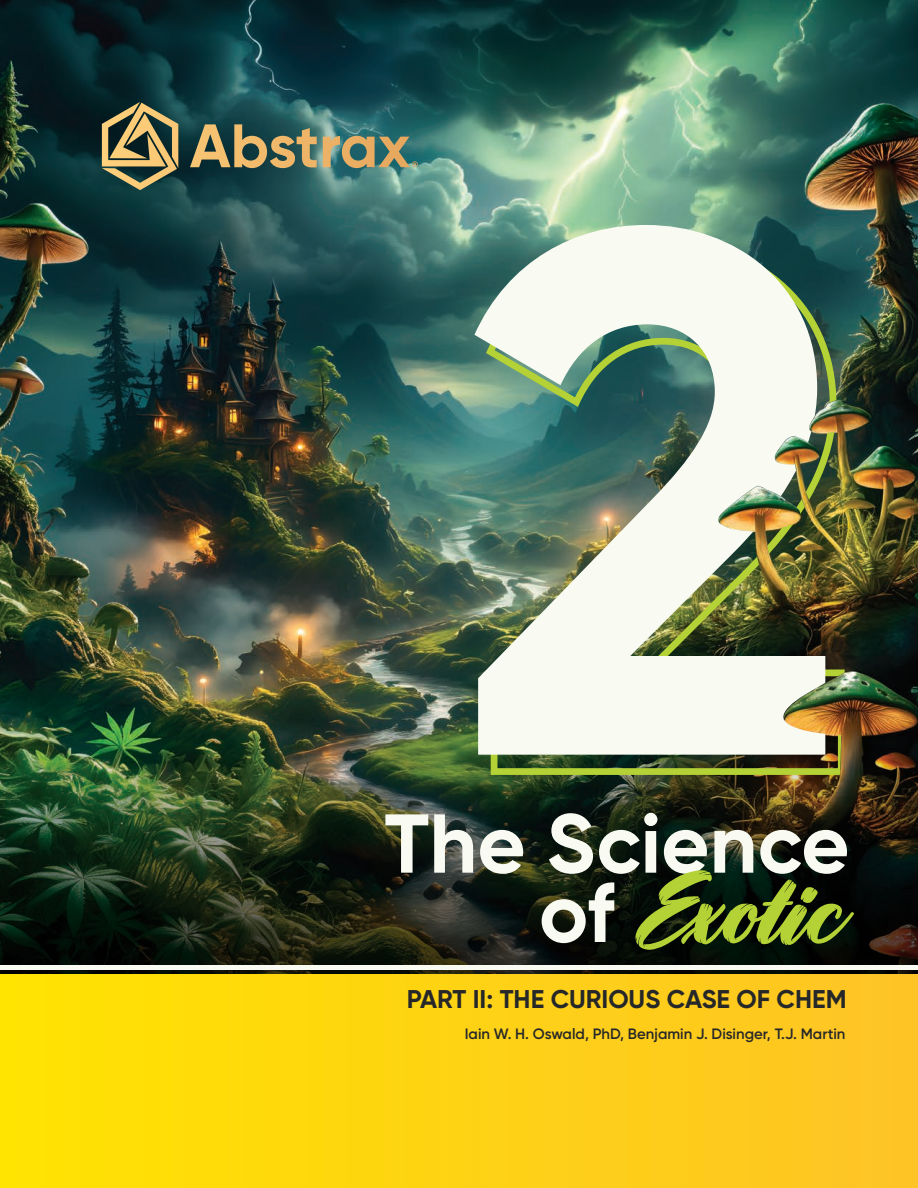
<style>
.page{position:relative;width:918px;height:1188px;background:#fff}
.page>*{position:absolute;margin:0;border:0;box-sizing:border-box;transform-origin:0 0}
.t1{font:700 83.25px "Gilroy";color:#f9fbf3}
.t2{font:83.25px "Confidential Information";color:#b4d236}
.t3{font:700 25.65px "Gilroy";color:#262729}
.t4{font:600 15px "Gilroy";color:#262729}
.s1{font-family:"Gilroy";font-weight:700;color:#f9fbf3}
</style>
<div class="page">
<img style="left:0;top:0;width:918px;height:743px">
<img style="left:0;top:743px;width:918px;height:231px">
<div style="left:0;top:974px;width:918px;height:214px;background:linear-gradient(to right,#ffe300,#fec326)"></div>
<div style="left:0;top:965px;width:918px;height:5px;background:#f9fbf3"></div>
<svg style="left:102px;top:102px;width:316px;height:88px;background:#586f5d"></svg>
<img style="left:486px;top:238px;width:359px;height:537px">
<img style="left:474px;top:225px;width:351px;height:530px">
<h1 class="t1" style="left:384px;top:792px;width:467px">The Science</h1>
<h1 class="t2" style="left:539px;top:852px;width:312px"><span class="s1">of</span> Exotic</h1>
<h2 class="t3" style="left:407px;top:983px;width:441px">PART II: THE CURIOUS CASE OF CHEM</h2>
<p class="t4" style="left:465px;top:1024px;width:382px">Iain W. H. Oswald, PhD, Benjamin J. Disinger, T.J. Martin</p>
</div>
